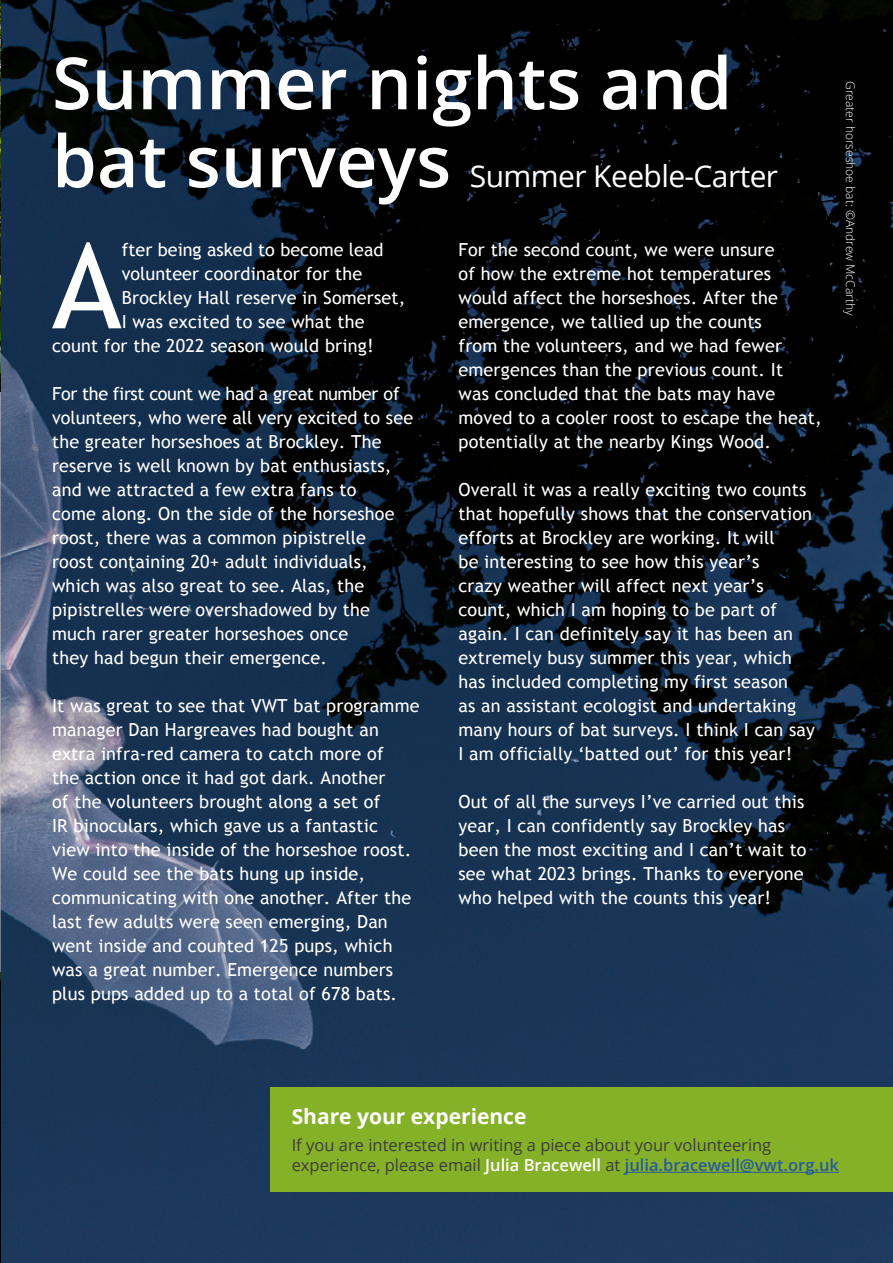
<style>
.page{position:relative;width:893px;height:1263px;background:#fff}
.page>*{position:absolute;margin:0;border:0;box-sizing:border-box;transform-origin:0 0}
.t1{font:118.65px "Trebuchet MS";color:#fff}
.t2{font:600 72px/78px "Open Sans";color:#fff}
.t3{font:30px "Open Sans";letter-spacing:-.02em;color:#fff}
.t4{font:700 21px "Open Sans";color:#fff}
.t5{font:18px/24px "Trebuchet MS";letter-spacing:.01em;color:#fff}
.t6{font:16.5px/19.8px "Open Sans";color:#3c3c3b}
.t7{font:300 12px "Open Sans";color:#fff}
.s1{font-weight:600;color:#fff}
.s2{font-weight:600;color:#275b9b}
</style>
<div class="page">
<img style="left:1px;top:0;width:892px;height:1263px">
<hr style="left:0;top:42px;width:1px;height:1221px;background:#c6c6c6">
<img style="left:0;top:0;width:1px;height:392px">
<div style="left:270px;top:1087px;width:623px;height:105px;background:#85b128"></div>
<hr style="left:625px;top:1172px;width:214px;height:1px;background:#275b9b">
<img style="left:0;top:972px;width:1px;height:291px">
<h2 class="t2" style="left:52px;top:43px;width:682px">Summer nights and bat surveys</h2>
<h3 class="t3" style="left:470px;top:156px;width:310px">Summer Keeble-Carter</h3>
<h1 class="t1" style="left:52px;top:216px;width:71px">A</h1>
<p class="t5" style="left:122px;top:238px;width:263px">fter being asked to become lead</p>
<p class="t5" style="left:122px;top:262px;width:242px">volunteer coordinator for the</p>
<p class="t5" style="left:122px;top:286px;width:285px">Brockley Hall reserve in Somerset,</p>
<p class="t5" style="left:122px;top:310px;width:244px">I was excited to see what the</p>
<p class="t5" style="left:52px;top:334px;width:323px">count for the 2022 season would bring!</p>
<p class="t5" style="left:52px;top:382px;width:363px">For the first count we had a great number of volunteers, who were all very excited to see the greater horseshoes at Brockley. The reserve is well known by bat enthusiasts, and we attracted a few extra fans to<br>come along. On the side of the horseshoe roost, there was a common pipistrelle<br>roost containing 20+ adult individuals, which was also great to see. Alas, the pipistrelles were overshadowed by the much rarer greater horseshoes once<br>they had begun their emergence.</p>
<p class="t5" style="left:52px;top:694px;width:369px">It was great to see that VWT bat programme manager Dan Hargreaves had bought an extra infra-red camera to catch more of<br>the action once it had got dark. Another<br>of the volunteers brought along a set of<br>IR binoculars, which gave us a fantastic view into the inside of the horseshoe roost.<br>We could see the bats hung up inside, communicating with one another. After the last few adults were seen emerging, Dan went inside and counted 125 pups, which was a great number. Emergence numbers plus pups added up to a total of 678 bats.</p>
<p class="t5" style="left:458px;top:238px;width:365px">For the second count, we were unsure<br>of how the extreme hot temperatures would affect the horseshoes. After the emergence, we tallied up the counts<br>from the volunteers, and we had fewer emergences than the previous count. It<br>was concluded that the bats may have moved to a cooler roost to escape the heat, potentially at the nearby Kings Wood.</p>
<p class="t5" style="left:458px;top:478px;width:358px">Overall it was a really exciting two counts that hopefully shows that the conservation efforts at Brockley are working. It will<br>be interesting to see how this year’s<br>crazy weather will affect next year’s count, which I am hoping to be part of again. I can definitely say it has been an extremely busy summer this year, which has included completing my first season<br>as an assistant ecologist and undertaking many hours of bat surveys. I think I can say I am officially ‘batted out’ for this year!</p>
<p class="t5" style="left:458px;top:790px;width:350px">Out of all the surveys I’ve carried out this year, I can confidently say Brockley has been the most exciting and I can’t wait to see what 2023 brings. Thanks to everyone who helped with the counts this year!</p>
<p class="t7" style="left:859px;top:81px;width:236px;rotate:90deg">Greater horseshoe bat: ©Andrew McCarthy</p>
<p class="t4" style="left:292px;top:1102px;width:236px">Share your experience</p>
<p class="t6" style="left:292px;top:1135px;width:549px">If you are interested in writing a piece about your volunteering experience, please email <span class="s1">Julia Bracewell</span> at <span class="s2">julia.bracewell@vwt.org.uk</span></p>
</div>
